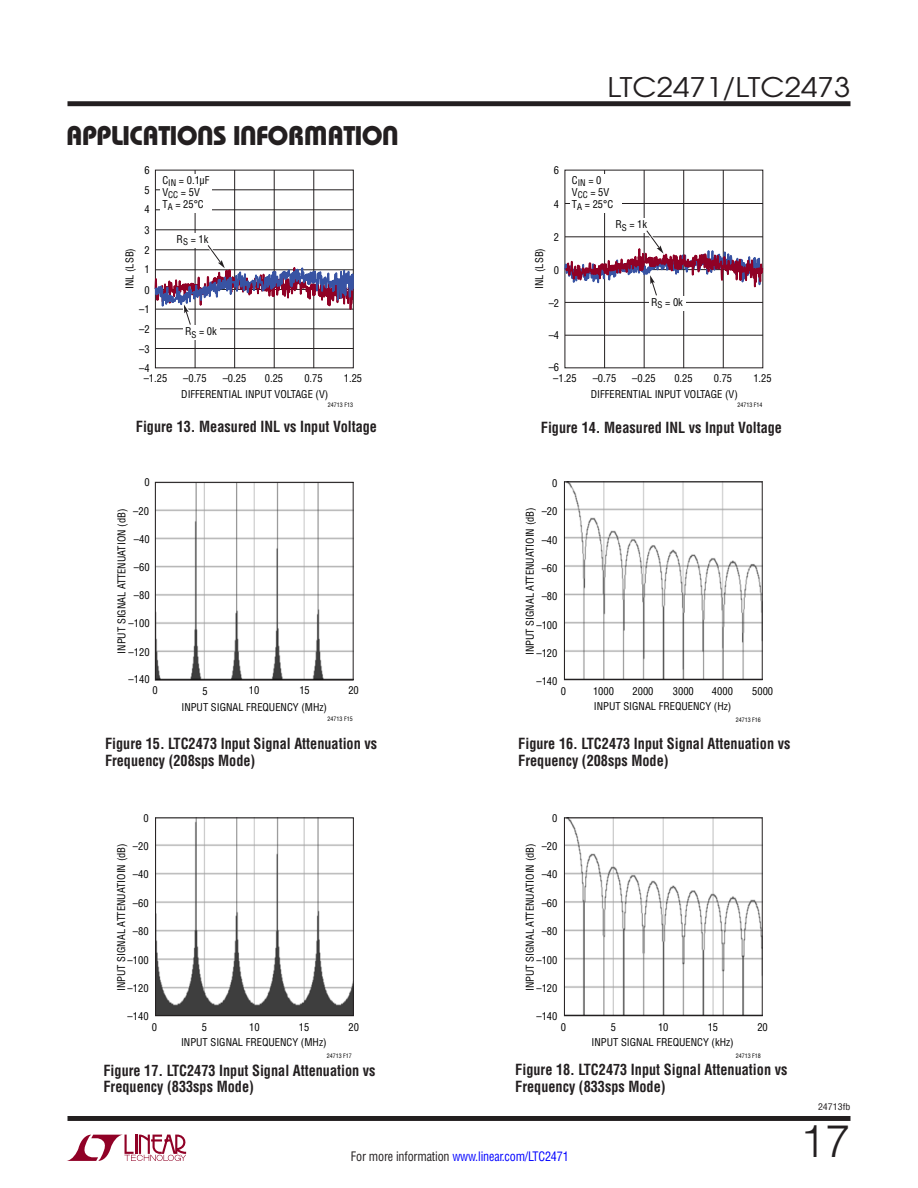
<style>
.page{position:relative;width:918px;height:1188px;background:#fff}
.page>*{position:absolute;margin:0;border:0;box-sizing:border-box;transform-origin:0 0}
.t1{font:300 45px "Helvetica";color:#231f20}
.t2{font:27px "Linear Bauhaus";letter-spacing:-.02em;color:#231f20}
.t3{font:27px "Avant Garde";color:#231f20;scale:1.1 1}
.t4{font:700 15px/16.5px "Linear Helv Cond";color:#231f20;scale:.95 1}
.t5{font:12.75px "Linear Helv Cond";letter-spacing:-.015em;color:#00f;scale:.95 1}
.t6{font:10.5px/12px "Linear Helv Cond";color:#000}
.t7{font:9px "Linear Helv Cond";color:#231f20;scale:1.1 1}
.t8{font:6px "Linear Helv Cond";color:#000}
.s1{color:#231f20}
</style>
<div class="page">
<svg style="left:67px;top:1135px;width:119px;height:26px"></svg>
<div style="left:68px;top:1116px;width:782px;height:5px;background:#231f20"></div>
<div style="left:68px;top:101px;width:782px;height:5px;background:#231f20"></div>
<hr style="left:195px;top:170px;width:1px;height:198px;background:#231f20">
<hr style="left:314px;top:170px;width:1px;height:198px;background:#231f20">
<hr style="left:234px;top:170px;width:1px;height:198px;background:#231f20">
<hr style="left:274px;top:170px;width:1px;height:198px;background:#231f20">
<div style="left:161px;top:174px;width:51px;height:39px;background:#fff"></div>
<svg style="left:154px;top:189px;width:200px;height:180px"></svg>
<hr style="left:604px;top:170px;width:1px;height:198px;background:#231f20">
<hr style="left:723px;top:170px;width:1px;height:198px;background:#231f20">
<hr style="left:644px;top:170px;width:1px;height:198px;background:#231f20">
<hr style="left:683px;top:170px;width:1px;height:198px;background:#231f20">
<div style="left:570px;top:174px;width:51px;height:39px;background:#fff"></div>
<svg style="left:564px;top:188px;width:200px;height:153px"></svg>
<img style="left:157px;top:484px;width:195px;height:195px">
<div style="left:155px;top:482px;width:199px;height:199px;border:1px solid #231f20"></div>
<img style="left:566px;top:483px;width:195px;height:195px">
<div style="left:564px;top:481px;width:199px;height:199px;border:1px solid #231f20"></div>
<img style="left:157px;top:819px;width:195px;height:195px">
<div style="left:155px;top:817px;width:199px;height:199px;border:1px solid #231f20"></div>
<img style="left:566px;top:819px;width:195px;height:195px">
<div style="left:564px;top:817px;width:199px;height:199px;border:1px solid #231f20"></div>
<h2 class="t2" style="left:66px;top:119px;width:334px">APPLICATIONS INFORMATION</h2>
<p class="t6" style="left:144px;top:165px;width:7px">6</p>
<p class="t6" style="left:144px;top:180px;width:7px;line-height:19.5px">5<br>4</p>
<p class="t6" style="left:144px;top:224px;width:7px">3</p>
<p class="t6" style="left:124px;top:289px;width:43px;rotate:-90deg">INL (LSB)</p>
<p class="t6" style="left:144px;top:244px;width:7px">2</p>
<p class="t6" style="left:144px;top:263px;width:7px">1</p>
<p class="t6" style="left:144px;top:284px;width:7px">0</p>
<p class="t6" style="left:139px;top:303px;width:12px">–1</p>
<p class="t6" style="left:162px;top:174px;width:48px">C<sub>IN</sub> = 0.1µF<br>V<sub>CC</sub> = 5V<br>T<sub>A</sub> = 25°C</p>
<p class="t6" style="left:177px;top:233px;width:33px">R<sub>S</sub> = 1k</p>
<p class="t6" style="left:139px;top:323px;width:12px">–2</p>
<p class="t6" style="left:139px;top:362px;width:12px">–4</p>
<p class="t6" style="left:185px;top:325px;width:33px">R<sub>S</sub> = 0k</p>
<p class="t6" style="left:139px;top:343px;width:12px">–3</p>
<p class="t6" style="left:144px;top:372px;width:25px">–1.25</p>
<p class="t6" style="left:183px;top:372px;width:25px">–0.75</p>
<p class="t6" style="left:223px;top:372px;width:25px">–0.25</p>
<p class="t6" style="left:265px;top:372px;width:20px">0.25</p>
<p class="t6" style="left:304px;top:372px;width:20px">0.75</p>
<p class="t6" style="left:344px;top:372px;width:20px">1.25</p>
<p class="t6" style="left:181px;top:388px;width:149px">DIFFERENTIAL INPUT VOLTAGE (V)</p>
<p class="t8" style="left:328px;top:401px;width:27px">24713 F13</p>
<h2 class="t3" style="left:608px;top:70px;width:222px">LTC2471/LTC2473</h2>
<p class="t6" style="left:554px;top:165px;width:7px">6</p>
<p class="t6" style="left:554px;top:199px;width:7px">4</p>
<p class="t6" style="left:533px;top:289px;width:43px;rotate:-90deg">INL (LSB)</p>
<p class="t6" style="left:554px;top:231px;width:7px">2</p>
<p class="t6" style="left:554px;top:264px;width:7px">0</p>
<p class="t6" style="left:549px;top:297px;width:12px">–2</p>
<p class="t6" style="left:549px;top:329px;width:12px">–4</p>
<p class="t6" style="left:549px;top:362px;width:12px">–6</p>
<p class="t6" style="left:572px;top:174px;width:43px">C<sub>IN</sub> = 0<br>V<sub>CC</sub> = 5V<br>T<sub>A</sub> = 25°C</p>
<p class="t6" style="left:615px;top:218px;width:33px">R<sub>S</sub> = 1k</p>
<p class="t6" style="left:651px;top:296px;width:33px">R<sub>S</sub> = 0k</p>
<p class="t6" style="left:553px;top:372px;width:25px">–1.25</p>
<p class="t6" style="left:593px;top:372px;width:25px">–0.75</p>
<p class="t6" style="left:632px;top:372px;width:25px">–0.25</p>
<p class="t6" style="left:674px;top:372px;width:20px">0.25</p>
<p class="t6" style="left:714px;top:372px;width:20px">0.75</p>
<p class="t6" style="left:753px;top:372px;width:20px">1.25</p>
<p class="t6" style="left:591px;top:388px;width:149px">DIFFERENTIAL INPUT VOLTAGE (V)</p>
<p class="t8" style="left:737px;top:401px;width:27px">24713 F14</p>
<h3 class="t4" style="left:136px;top:418px;width:255px">Figure 13. Measured INL vs Input Voltage</h3>
<h3 class="t4" style="left:541px;top:419px;width:255px">Figure 14. Measured INL vs Input Voltage</h3>
<p class="t6" style="left:144px;top:476px;width:7px">0</p>
<p class="t6" style="left:552px;top:477px;width:7px">0</p>
<p class="t6" style="left:133px;top:505px;width:17px">–20</p>
<p class="t6" style="left:116px;top:654px;width:146px;rotate:-90deg">INPUT SIGNAL ATTENUATION (dB)</p>
<p class="t6" style="left:134px;top:533px;width:17px">–40</p>
<p class="t6" style="left:134px;top:561px;width:17px">–60</p>
<p class="t6" style="left:134px;top:590px;width:17px">–80</p>
<p class="t6" style="left:129px;top:618px;width:22px">–100</p>
<p class="t6" style="left:129px;top:646px;width:22px">–120</p>
<p class="t6" style="left:542px;top:505px;width:17px">–20</p>
<p class="t6" style="left:524px;top:655px;width:149px;rotate:-90deg">INPUT SIGNAL ATTENUATIOIN (dB)</p>
<p class="t6" style="left:542px;top:534px;width:17px">–40</p>
<p class="t6" style="left:542px;top:562px;width:17px">–60</p>
<p class="t6" style="left:542px;top:590px;width:17px">–80</p>
<p class="t6" style="left:536px;top:619px;width:22px">–100</p>
<p class="t6" style="left:536px;top:648px;width:22px">–120</p>
<p class="t6" style="left:129px;top:673px;width:22px">–140</p>
<p class="t6" style="left:153px;top:684px;width:7px">0</p>
<p class="t6" style="left:348px;top:684px;width:12px">20</p>
<p class="t8" style="left:328px;top:715px;width:27px">24713 F15</p>
<p class="t6" style="left:203px;top:685px;width:7px">5</p>
<p class="t6" style="left:249px;top:684px;width:12px">10</p>
<p class="t6" style="left:299px;top:684px;width:12px">15</p>
<p class="t6" style="left:181px;top:701px;width:147px">INPUT SIGNAL FREQUENCY (MHz)</p>
<p class="t6" style="left:536px;top:675px;width:22px">–140</p>
<p class="t6" style="left:561px;top:685px;width:7px">0</p>
<p class="t6" style="left:593px;top:685px;width:22px">1000</p>
<p class="t6" style="left:633px;top:685px;width:22px">2000</p>
<p class="t6" style="left:673px;top:685px;width:22px">3000</p>
<p class="t6" style="left:752px;top:685px;width:22px">5000</p>
<p class="t6" style="left:712px;top:685px;width:22px">4000</p>
<p class="t6" style="left:594px;top:700px;width:139px">INPUT SIGNAL FREQUENCY (Hz)</p>
<p class="t8" style="left:736px;top:716px;width:27px">24713 F16</p>
<h3 class="t4" style="left:105px;top:735px;width:288px">Figure 15. LTC2473 Input Signal Attenuation vs<br>Frequency (208sps Mode)</h3>
<h3 class="t4" style="left:518px;top:735px;width:288px">Figure 16. LTC2473 Input Signal Attenuation vs<br>Frequency (208sps Mode)</h3>
<p class="t6" style="left:143px;top:812px;width:7px">0</p>
<p class="t6" style="left:552px;top:812px;width:7px">0</p>
<p class="t6" style="left:133px;top:840px;width:17px">–20</p>
<p class="t6" style="left:115px;top:991px;width:149px;rotate:-90deg">INPUT SIGNAL ATTENUATIOIN (dB)</p>
<p class="t6" style="left:133px;top:869px;width:17px">–40</p>
<p class="t6" style="left:133px;top:897px;width:17px">–60</p>
<p class="t6" style="left:133px;top:925px;width:17px">–80</p>
<p class="t6" style="left:128px;top:954px;width:22px">–100</p>
<p class="t6" style="left:128px;top:982px;width:22px">–120</p>
<p class="t6" style="left:542px;top:840px;width:17px">–20</p>
<p class="t6" style="left:524px;top:991px;width:149px;rotate:-90deg">INPUT SIGNAL ATTENUATIOIN (dB)</p>
<p class="t6" style="left:542px;top:869px;width:17px">–40</p>
<p class="t6" style="left:542px;top:897px;width:17px">–60</p>
<p class="t6" style="left:542px;top:925px;width:17px">–80</p>
<p class="t6" style="left:536px;top:954px;width:22px">–100</p>
<p class="t6" style="left:536px;top:982px;width:22px">–120</p>
<p class="t6" style="left:128px;top:1010px;width:22px">–140</p>
<p class="t6" style="left:536px;top:1010px;width:22px">–140</p>
<p class="t6" style="left:152px;top:1021px;width:7px">0</p>
<p class="t6" style="left:202px;top:1021px;width:7px">5</p>
<p class="t6" style="left:249px;top:1021px;width:12px">10</p>
<p class="t6" style="left:299px;top:1021px;width:12px">15</p>
<p class="t6" style="left:348px;top:1021px;width:12px">20</p>
<p class="t8" style="left:327px;top:1052px;width:27px">24713 F17</p>
<p class="t6" style="left:181px;top:1036px;width:147px">INPUT SIGNAL FREQUENCY (MHz)</p>
<p class="t6" style="left:561px;top:1021px;width:7px">0</p>
<p class="t6" style="left:611px;top:1021px;width:7px">5</p>
<p class="t6" style="left:658px;top:1021px;width:12px">10</p>
<p class="t6" style="left:708px;top:1021px;width:12px">15</p>
<p class="t6" style="left:757px;top:1021px;width:12px">20</p>
<p class="t8" style="left:736px;top:1052px;width:27px">24713 F18</p>
<p class="t6" style="left:592px;top:1036px;width:144px">INPUT SIGNAL FREQUENCY (kHz)</p>
<h3 class="t4" style="left:103px;top:1062px;width:288px">Figure 17. LTC2473 Input Signal Attenuation vs<br>Frequency (833sps Mode)</h3>
<h3 class="t4" style="left:515px;top:1062px;width:288px">Figure 18. LTC2473 Input Signal Attenuation vs<br>Frequency (833sps Mode)</h3>
<p class="t5" style="left:351px;top:1148px;width:231px"><span class="s1">For more information</span> www.linear.com/LTC2471</p>
<p class="t7" style="left:818px;top:1102px;width:31px">24713fb</p>
<h1 class="t1" style="left:800px;top:1113px;width:52px">17</h1>
</div>
